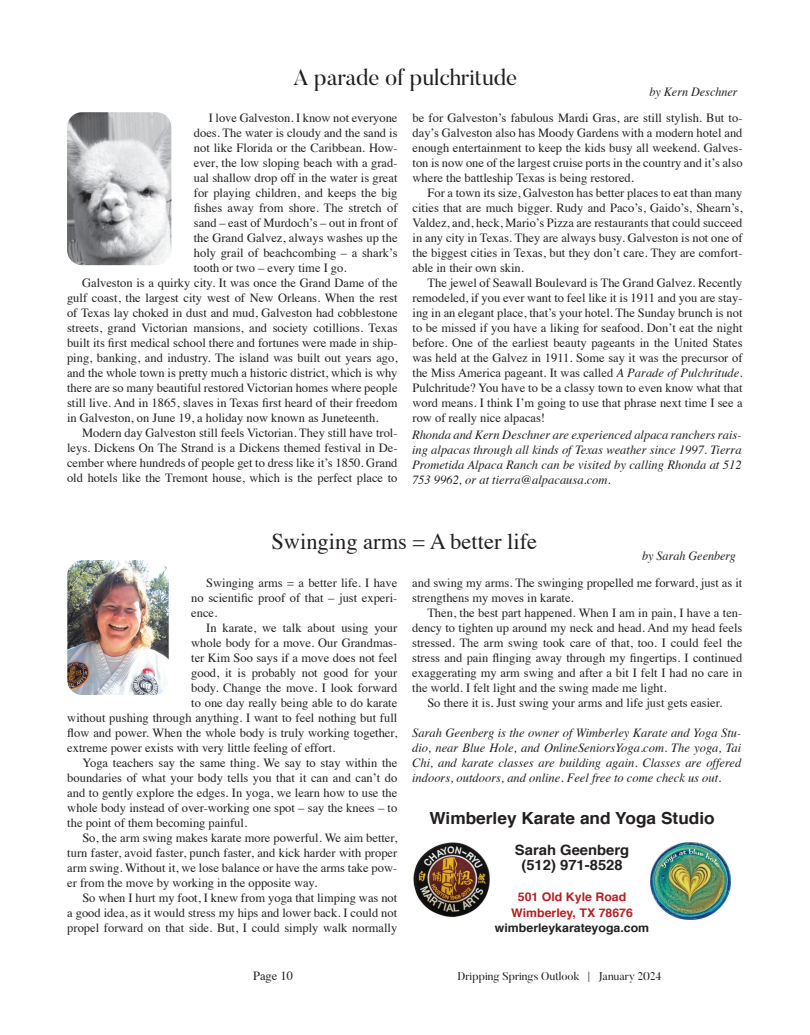
<style>
.page{position:relative;width:810px;height:1035px;background:#fff}
.page>*{position:absolute;margin:0;border:0;box-sizing:border-box;transform-origin:0 0}
.t1{font:22.5px "Times";color:#231f20}
.Title_Butler{font:22.5px "Butler";color:#231f20}
.t2{font:700 16.62px "Helvetica";color:#231f20;scale:1.04 1}
.t3{font:700 14.25px/15.5px "Helvetica";color:#231f20;text-align:center;scale:1.04 1}
.Col__Body{font:12.5px/15px "Times";color:#231f20;text-align:justify}
.Bio{font:italic 12.5px/15px "Times";color:#231f20;text-align:justify}
.By_Line{font:italic 12.5px "Times";color:#231f20}
.t4{font:700 11.88px/15.5px "Helvetica";color:#b31f23;text-align:center;scale:1.04 1}
.t5{font:11.25px "Butler";color:#231f20}
.s1{font-style:italic}
.s2{color:#231f20}
</style>
<div class="page">
<img style="left:67px;top:560px;width:102px;height:135px">
<img style="left:413px;top:842px;width:77px;height:76px">
<img style="left:650px;top:843px;width:80px;height:77px">
<img style="left:67px;top:112px;width:104px;height:153px">
<p class="Title_Butler" style="left:293px;top:62px;width:226px">A parade of pulchritude</p>
<p class="Col__Body" style="left:194px;top:110px;width:205px;text-indent:15px">I love Galveston. I know not everyone does. The water is cloudy and the sand is not like Florida or the Caribbean. How&shy;ever, the low sloping beach with a grad&shy;ual shallow drop off in the water is great for playing children, and keeps the big fishes away from shore. The stretch of sand – east of Murdoch’s – out in front of the Grand Galvez, always washes up the holy grail of beachcombing – a shark’s tooth or two – every time I go.</p>
<p class="Col__Body" style="left:67px;top:275px;width:332px;text-indent:15px">Galveston is a quirky city. It was once the Grand Dame of the gulf coast, the largest city west of New Orleans. When the rest of Texas lay choked in dust and mud, Galveston had cobblestone streets, grand Victorian mansions, and society cotillions. Texas built its first medical school there and fortunes were made in ship&shy;ping, banking, and industry. The island was built out years ago, and the whole town is pretty much a historic district, which is why there are so many beautiful restored Victorian homes where people still live. And in 1865, slaves in Texas first heard of their freedom in Galveston, on June 19, a holiday now known as Juneteenth.</p>
<p class="Col__Body" style="left:67px;top:425px;width:332px;text-indent:15px">Modern day Galveston still feels Victorian. They still have trol&shy;leys. Dickens On The Strand is a Dickens themed festival in De&shy;cember where hundreds of people get to dress like it’s 1850. Grand old hotels like the Tremont house, which is the perfect place to</p>
<p class="By_Line" style="left:649px;top:81px;width:90px">by Kern Deschner</p>
<p class="Col__Body" style="left:413px;top:110px;width:332px">be for Galveston’s fabulous Mardi Gras, are still stylish. But to&shy;day’s Galveston also has Moody Gardens with a modern hotel and enough entertainment to keep the kids busy all weekend. Galves&shy;ton is now one of the largest cruise ports in the country and it’s also where the battleship Texas is being restored.</p>
<p class="Col__Body" style="left:413px;top:185px;width:332px;text-indent:15px">For a town its size, Galveston has better places to eat than many cities that are much bigger. Rudy and Paco’s, Gaido’s, Shearn’s, Valdez, and, heck, Mario’s Pizza are restaurants that could succeed in any city in Texas. They are always busy. Galveston is not one of the biggest cities in Texas, but they don’t care. They are comfort&shy;able in their own skin.</p>
<p class="Col__Body" style="left:413px;top:275px;width:332px;text-indent:15px">The jewel of Seawall Boulevard is The Grand Galvez. Recently remodeled, if you ever want to feel like it is 1911 and you are stay&shy;ing in an elegant place, that’s your hotel. The Sunday brunch is not to be missed if you have a liking for seafood. Don’t eat the night before. One of the earliest beauty pageants in the United States was held at the Galvez in 1911. Some say it was the precursor of the Miss America pageant. It was called <span class="s1">A Parade of Pulchritude</span>.<br>Pulchritude? You have to be a classy town to even know what that word means. I think I’m going to use that phrase next time I see a row of really nice alpacas!</p>
<p class="Bio" style="left:412px;top:426px;width:331px">Rhonda and Kern Deschner are experienced alpaca ranchers rais&shy;ing alpacas through all kinds of Texas weather since 1997. Tierra Prometida Alpaca Ranch can be visited by calling Rhonda at 512<br>753 9962, or at tierra@alpacausa.com.</p>
<p class="t1" style="left:271px;top:521px;width:267px">Swinging arms = A better life</p>
<p class="By_Line" style="left:642px;top:544px;width:95px">by Sarah Geenberg</p>
<p class="Col__Body" style="left:191px;top:574px;width:208px;text-indent:15px">Swinging arms = a better life. I have no scientific proof of that – just experi&shy;ence.</p>
<p class="Col__Body" style="left:206px;top:619px;width:193px">In karate, we talk about using your</p>
<p class="Col__Body" style="left:191px;top:634px;width:208px">whole body for a move. Our Grandmas-</p>
<p class="Col__Body" style="left:191px;top:649px;width:208px">ter Kim Soo says if a move does not feel</p>
<p class="Col__Body" style="left:191px;top:664px;width:208px">good, it is probably not good for your</p>
<p class="Col__Body" style="left:191px;top:679px;width:208px">body. Change the move. I look forward</p>
<p class="Col__Body" style="left:191px;top:694px;width:208px">to one day really being able to do karate</p>
<p class="Col__Body" style="left:67px;top:709px;width:332px">without pushing through anything. I want to feel nothing but full</p>
<p class="Col__Body" style="left:67px;top:724px;width:332px">flow and power. When the whole body is truly working together,</p>
<p class="Col__Body" style="left:67px;top:739px;width:270px">extreme power exists with very little feeling of effort.</p>
<p class="Col__Body" style="left:67px;top:754px;width:332px;text-indent:15px">Yoga teachers say the same thing. We say to stay within the boundaries of what your body tells you that it can and can’t do and to gently explore the edges. In yoga, we learn how to use the whole body instead of over-working one spot – say the knees – to the point of them becoming painful.</p>
<p class="Col__Body" style="left:67px;top:829px;width:332px;text-indent:15px">So, the arm swing makes karate more powerful. We aim better, turn faster, avoid faster, punch faster, and kick harder with proper arm swing. Without it, we lose balance or have the arms take pow&shy;er from the move by working in the opposite way.</p>
<p class="Col__Body" style="left:67px;top:889px;width:332px;text-indent:15px">So when I hurt my foot, I knew from yoga that limping was not a good idea, as it would stress my hips and lower back. I could not propel forward on that side. But, I could simply walk normally</p>
<p class="Col__Body" style="left:412px;top:574px;width:331px">and swing my arms. The swinging propelled me forward, just as it strengthens my moves in karate.</p>
<p class="Col__Body" style="left:412px;top:604px;width:332px;text-indent:15px">Then, the best part happened. When I am in pain, I have a ten&shy;dency to tighten up around my neck and head. And my head feels stressed. The arm swing took care of that, too. I could feel the stress and pain flinging away through my fingertips. I continued exaggerating my arm swing and after a bit I felt I had no care in the world. I felt light and the swing made me light.</p>
<p class="Col__Body" style="left:427px;top:694px;width:297px">So there it is. Just swing your arms and life just gets easier.</p>
<p class="Bio" style="left:412px;top:724px;width:331px">Sarah Geenberg is the owner of Wimberley Karate and Yoga Stu&shy;dio, near Blue Hole, and OnlineSeniorsYoga.com. The yoga, Tai Chi, and karate classes are building again. Classes are offered indoors, outdoors, and online. Feel free to come check us out.</p>
<p class="t2" style="left:429px;top:805px;width:276px">Wimberley Karate and Yoga Studio</p>
<p class="t3" style="left:515px;top:842px;width:112px">Sarah Geenberg (512) 971-8528</p>
<p class="t4" style="left:495px;top:889px;width:150px">501 Old Kyle Road<br>Wimberley, TX 78676 <span class="s2">wimberleykarateyoga.com</span></p>
<p class="Col__Body" style="left:253px;top:967px;width:41px">Page 10</p>
<p class="t5" style="left:458px;top:969px;width:205px">Dripping Springs Outlook | January 2024</p>
</div>
